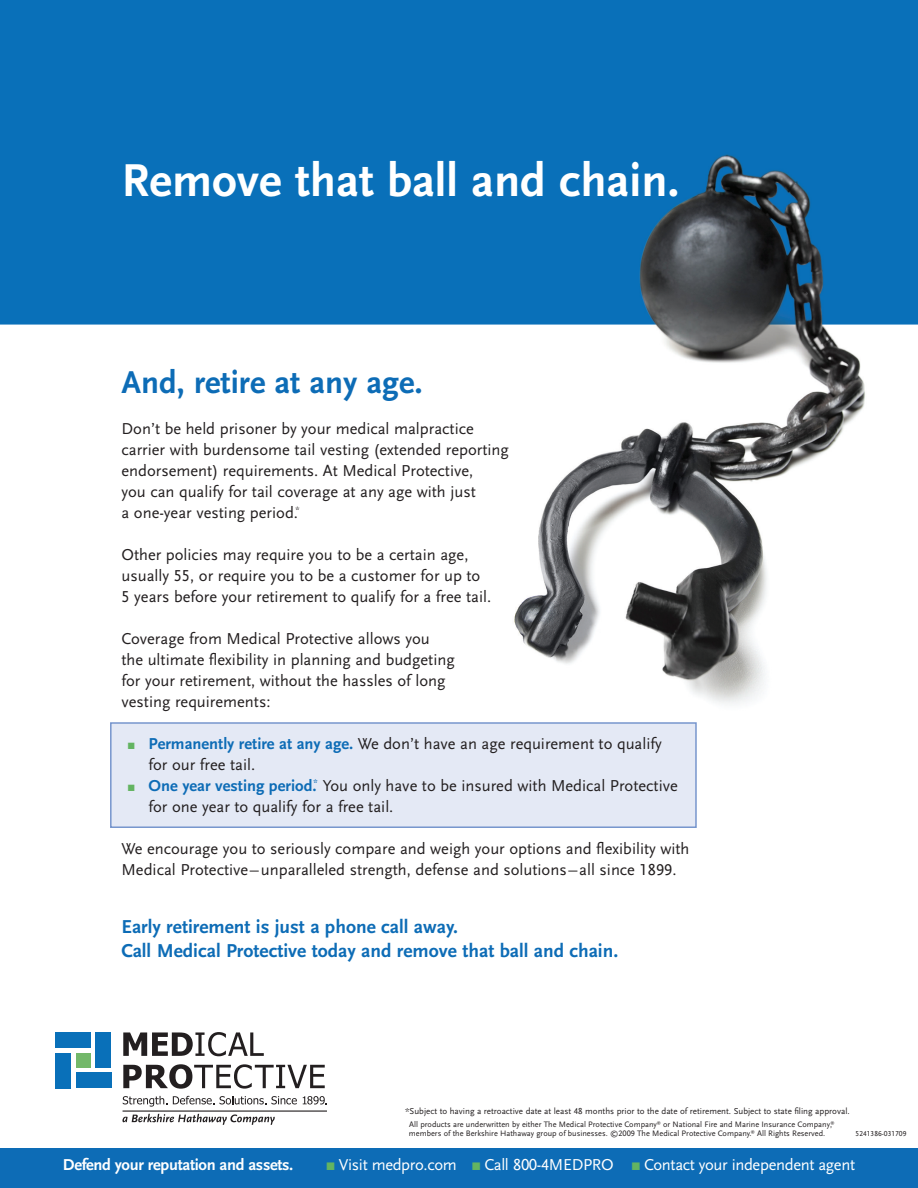
<style>
.page{position:relative;width:918px;height:1188px;background:#fff}
.page>*{position:absolute;margin:0;border:0;box-sizing:border-box;transform-origin:0 0}
.t1{font:700 48.15px "Scala Sans LF";color:#fff}
.t2{font:700 33px "Scala Sans LF";color:#0d6cb6}
.t3{font:700 19.5px/24px "Scala Sans LF";color:#0d6cb6}
.t4{font:16.5px/21px "Scala Sans LF";color:#231f20}
.t5{font:16.5px "Scala Sans LF";letter-spacing:-.02em;color:#fff}
.t6{font:700 16.5px "Scala Sans LF";letter-spacing:-.02em;color:#fff}
.t7{font:9px "Scala Sans LF";color:#231f20}
.t8{font:8.25px/9px "Scala Sans LF";color:#231f20}
.t9{font:7.5px "Scala Sans LF";color:#231f20}
.s1{color:#63b461}
.s2{font-weight:700;color:#0d6cb6}
</style>
<div class="page">
<svg style="left:122px;top:1114px;width:153px;height:11px"></svg>
<div style="left:56px;top:1033px;width:35px;height:15px;background:#0970b9"></div>
<div style="left:76px;top:1053px;width:15px;height:15px;background:#73b86a"></div>
<svg style="left:123px;top:1064px;width:202px;height:25px"></svg>
<svg style="left:123px;top:1032px;width:141px;height:24px"></svg>
<div style="left:95px;top:1033px;width:16px;height:35px;background:#0970b9"></div>
<div style="left:76px;top:1072px;width:35px;height:16px;background:#0970b9"></div>
<div style="left:56px;top:1053px;width:15px;height:35px;background:#0970b9"></div>
<svg style="left:123px;top:1096px;width:44px;height:11px"></svg>
<svg style="left:173px;top:1096px;width:124px;height:9px"></svg>
<svg style="left:303px;top:1096px;width:24px;height:9px"></svg>
<hr style="left:123px;top:1111px;width:204px;height:1px;background:#231f20">
<div style="left:0;top:1148px;width:918px;height:40px;background:#0d6cb6"></div>
<img style="left:0;top:0;width:918px;height:704px">
<div style="left:111px;top:723px;width:585px;height:104px;background:#e4e9f5"></div>
<div style="left:110px;top:722px;width:587px;height:106px;border:2px solid #7796cd"></div>
<h1 class="t1" style="left:122px;top:161px;width:560px">Remove that ball and chain.</h1>
<h2 class="t2" style="left:122px;top:369px;width:303px">And, retire at any age.</h2>
<p class="t4" style="left:122px;top:419px;width:389px">Don’t be held prisoner by your medical malpractice carrier with burdensome tail vesting (extended reporting endorsement) requirements. At Medical Protective,<br>you can qualify for tail coverage at any age with just<br>a one-year vesting period.<sup>*</sup></p>
<p class="t4" style="left:122px;top:545px;width:371px">Other policies may require you to be a certain age, usually 55, or require you to be a customer for up to<br>5 years before your retirement to qualify for a free tail.</p>
<p class="t4" style="left:122px;top:629px;width:335px">Coverage from Medical Protective allows you the ultimate flexibility in planning and budgeting for your retirement, without the hassles of long vesting requirements:</p>
<p class="t4" style="left:148px;top:734px;width:515px;text-indent:-20px"><span class="s1">■</span> <span class="s2">Permanently retire at any age.</span> We don’t have an age requirement to qualify for our free tail.</p>
<p class="t4" style="left:149px;top:776px;width:531px;text-indent:-20px"><span class="s1">■</span> <span class="s2">One year vesting period.</span><sup>*</sup> You only have to be insured with Medical Protective for one year to qualify for a free tail.</p>
<p class="t4" style="left:122px;top:839px;width:569px">We encourage you to seriously compare and weigh your options and flexibility with<br>Medical Protective–unparalleled strength, defense and solutions–all since 1899.</p>
<p class="t3" style="left:122px;top:917px;width:498px">Early retirement is just a phone call away.<br>Call Medical Protective today and remove that ball and chain.</p>
<p class="t7" style="left:405px;top:1107px;width:446px">*Subject to having a retroactive date at least 48 months prior to the date of retirement. Subject to state filing approval.</p>
<p class="t8" style="left:409px;top:1120px;width:427px">All products are underwritten by either The Medical Protective Company<sup>®</sup> or National Fire and Marine Insurance Company,<sup>® </sup>members of the Berkshire Hathaway group of businesses. ©2009 The Medical Protective Company.<sup>®</sup> All Rights Reserved.</p>
<p class="t9" style="left:856px;top:1131px;width:52px">5241386-031709</p>
<p class="t6" style="left:63px;top:1158px;width:232px">Defend your reputation and assets.</p>
<p class="t5" style="left:327px;top:1158px;width:530px"><span class="s1">■</span> Visit medpro.com <span class="s1">■</span> Call 800-4MEDPRO <span class="s1">■</span> Contact your independent agent</p>
</div>
